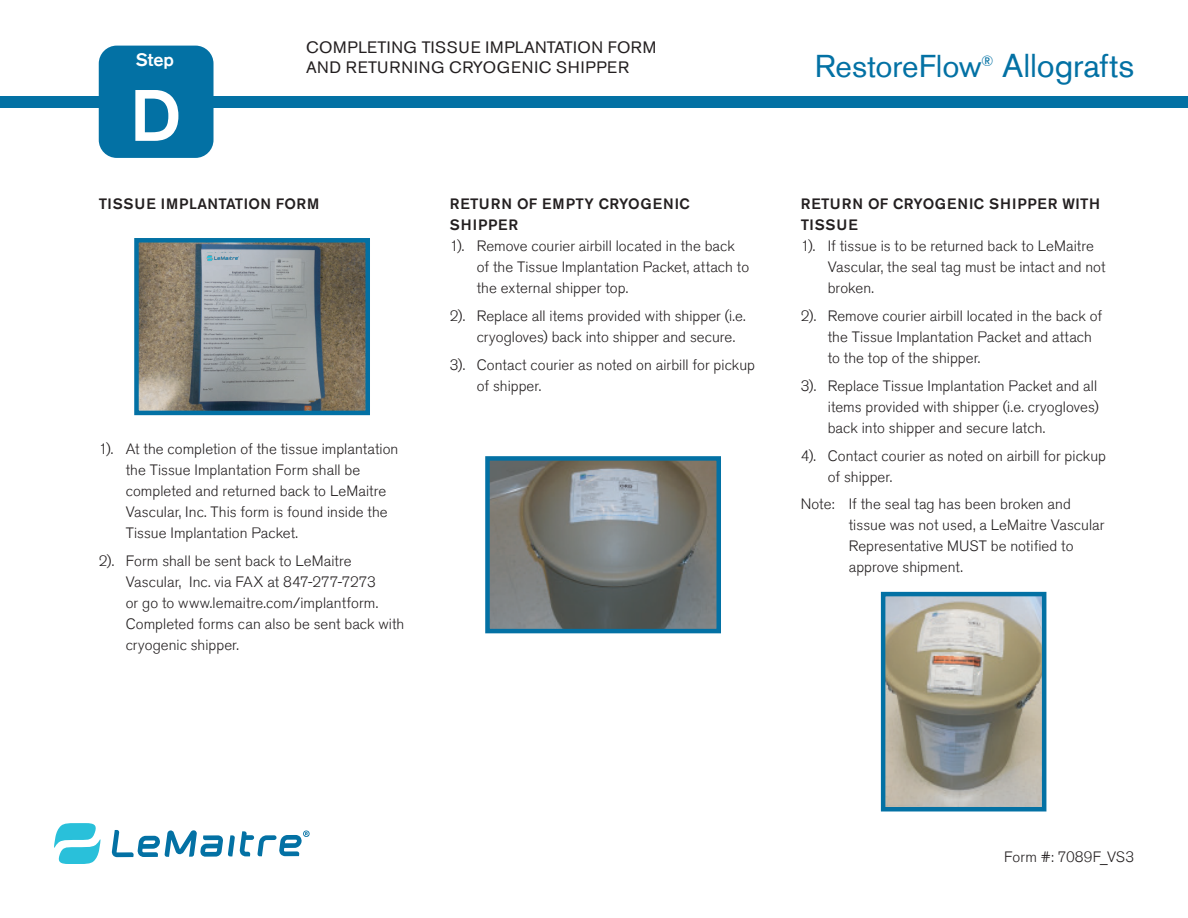
<style>
.page{position:relative;width:1188px;height:918px;background:#fff}
.page>*{position:absolute;margin:0;border:0;box-sizing:border-box;transform-origin:0 0}
.Disease_List{font:500 72px "Akzidenz Grotesk Std";color:#fff}
.Titles{font:31.5px "Akzidenz Grotesk Std";letter-spacing:-.005em;color:#0371a4}
.Box_Text{font:500 18px "Akzidenz Grotesk Std";color:#fff}
.FC_Tagline{font:16.5px/19.8px "Akzidenz Grotesk Std";letter-spacing:.035em;color:#231f20}
.Note_Copy{font:300 15px/21px "Akzidenz Grotesk Std";letter-spacing:.005em;color:#231f20}
.Topic_Headline{font:500 15px/21px "Akzidenz Grotesk Std";letter-spacing:.045em;color:#231f20}
.Topic_Headline-2{font:500 15px "Akzidenz Grotesk Std";letter-spacing:.025em;color:#231f20}
.Page_Footer{font:300 15px "Akzidenz Grotesk Std";letter-spacing:.01em;color:#231f20}
.s1{font-size:33px}
</style>
<div class="page">
<div style="left:0;top:96px;width:1188px;height:11px;background:#0371a4"></div>
<div style="left:99px;top:46px;width:115px;height:112px;background:#0371a4;border-radius:18px"></div>
<img style="left:139px;top:243px;width:226px;height:167px">
<div style="left:134px;top:238px;width:236px;height:177px;border:4px solid #0371a4"></div>
<img style="left:490px;top:461px;width:226px;height:167px">
<div style="left:485px;top:456px;width:236px;height:177px;border:4px solid #0371a4"></div>
<img style="left:886px;top:597px;width:155px;height:209px">
<div style="left:881px;top:592px;width:165px;height:219px;border:4px solid #0371a4"></div>
<svg style="left:54px;top:823px;width:47px;height:41px"></svg>
<svg style="left:112px;top:830px;width:198px;height:27px"></svg>
<img style="left:206px;top:253px;width:34px;height:12px">
<p class="Box_Text" style="left:136px;top:49px;width:40px">Step</p>
<p class="Disease_List" style="left:130px;top:72px;width:52px">D</p>
<p class="FC_Tagline" style="left:306px;top:37px;width:352px">COMPLETING TISSUE IMPLANTATION FORM<br>AND RETURNING CRYOGENIC SHIPPER</p>
<p class="Topic_Headline-2" style="left:99px;top:195px;width:222px">TISSUE IMPLANTATION FORM</p>
<p class="Note_Copy" style="left:126px;top:438px;width:274px;text-indent:-27px">1). At the completion of the tissue implantation the Tissue Implantation Form shall be completed and returned back to LeMaitre Vascular, Inc. This form is found inside the Tissue Implantation Packet.</p>
<p class="Note_Copy" style="left:126px;top:550px;width:280px;text-indent:-27px">2). Form shall be sent back to LeMaitre Vascular, Inc. via FAX at 847-277-7273<br>or go to www.lemaitre.com/implantform.<br>Completed forms can also be sent back with cryogenic shipper.</p>
<p class="Topic_Headline" style="left:450px;top:193px;width:242px">RETURN OF EMPTY CRYOGENIC<br>SHIPPER</p>
<p class="Note_Copy" style="left:477px;top:236px;width:274px;text-indent:-27px">1). Remove courier airbill located in the back of the Tissue Implantation Packet, attach to the external shipper top.</p>
<p class="Note_Copy" style="left:477px;top:306px;width:271px;text-indent:-27px">2). Replace all items provided with shipper (i.e. cryogloves) back into shipper and secure.</p>
<p class="Note_Copy" style="left:477px;top:354px;width:280px;text-indent:-27px">3). Contact courier as noted on airbill for pickup of shipper.</p>
<p class="Titles" style="left:815px;top:47px;width:321px">RestoreFlow<sup>®</sup> <span class="s1">Allografts</span></p>
<p class="Topic_Headline" style="left:801px;top:193px;width:301px">RETURN OF CRYOGENIC SHIPPER WITH<br>TISSUE</p>
<p class="Note_Copy" style="left:828px;top:236px;width:279px;text-indent:-27px">1). If tissue is to be returned back to LeMaitre<br>Vascular, the seal tag must be intact and not broken.</p>
<p class="Note_Copy" style="left:828px;top:306px;width:276px;text-indent:-27px">2). Remove courier airbill located in the back of the Tissue Implantation Packet and attach to the top of the shipper.</p>
<p class="Note_Copy" style="left:828px;top:375px;width:273px;text-align:justify;text-indent:-27px">3). Replace Tissue Implantation Packet and all items provided with shipper (i.e. cryogloves) back into shipper and secure latch.</p>
<p class="Note_Copy" style="left:828px;top:445px;width:280px;text-indent:-27px">4). Contact courier as noted on airbill for pickup of shipper.</p>
<p class="Note_Copy" style="left:849px;top:494px;width:257px;text-indent:-48px">Note: If the seal tag has been broken and tissue was not used, a LeMaitre Vascular Representative MUST be notified to approve shipment.</p>
<p class="Page_Footer" style="left:1004px;top:849px;width:131px">Form #: 7089F_VS3</p>
</div>
